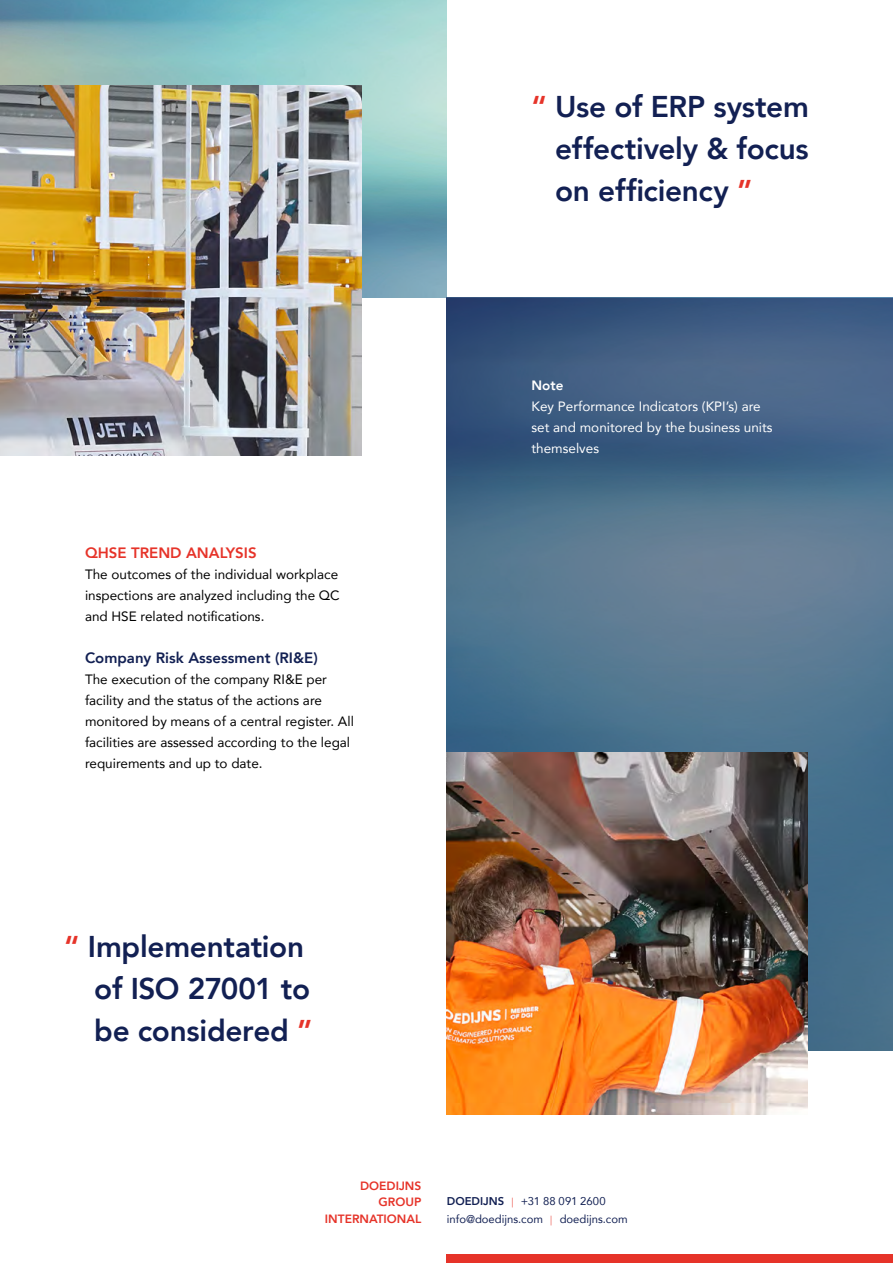
<style>
.page{position:relative;width:893px;height:1263px;background:#fff}
.page>*{position:absolute;margin:0;border:0;box-sizing:border-box;transform-origin:0 0}
.t1{font:800 30px/42px "Avenir";letter-spacing:-.01em;color:#122053;text-align:justify}
.t2{font:800 15px "Avenir";color:#122053}
.t3{font:800 15px "Avenir";color:#e63329}
.t4{font:13.5px/21px "Avenir";color:#000;text-align:justify}
.t5{font:13.5px/21px "Avenir";color:#fff}
.t6{font:800 13.5px "Avenir";color:#fff}
.t7{font:800 12px/16.5px "Avenir";color:#e63329;text-align:right}
.t8{font:11.25px/17.5px "Avenir";color:#122053}
.s1{color:#e63329}
.s2{font-weight:800}
.s3{font-weight:300;font-size:9.75px;color:#e63329}
</style>
<div class="page">
<img style="left:0;top:0;width:446px;height:298px">
<svg style="left:446px;top:298px;width:447px;height:752px;background:#4b6c8b"></svg>
<img style="left:0;top:85px;width:361px;height:370px">
<img style="left:446px;top:753px;width:362px;height:361px">
<div style="left:446px;top:1254px;width:447px;height:9px;background:#e63329"></div>
<h1 class="t1" style="left:555px;top:86px;width:255px;text-indent:-24px"><span class="s1">“</span> Use of ERP system effectively &amp; focus on efficiency <span class="s1">”</span></h1>
<p class="t3" style="left:85px;top:541px;width:173px">QHSE TREND ANALYSIS</p>
<p class="t4" style="left:85px;top:563px;width:256px">The outcomes of the individual workplace inspections are analyzed including the QC and HSE related notifications.</p>
<p class="t2" style="left:85px;top:646px;width:234px">Company Risk Assessment (RI&amp;E)</p>
<p class="t4" style="left:85px;top:668px;width:270px;text-align:left">The execution of the company RI&amp;E per facility and the status of the actions are monitored by means of a central register. All facilities are assessed according to the legal requirements and up to date.</p>
<p class="t6" style="left:531px;top:375px;width:33px">Note</p>
<p class="t5" style="left:531px;top:395px;width:243px">Key Performance Indicators (KPI’s) are set and monitored by the business units themselves</p>
<h1 class="t1" style="left:94px;top:926px;width:220px;text-align:left;text-indent:-30px"><span class="s1">“</span> Implementation of ISO 27001 to be considered <span class="s1">”</span></h1>
<p class="t7" style="left:325px;top:1177px;width:98px">DOEDIJNS<br>GROUP<br>INTERNATIONAL</p>
<p class="t8" style="left:447px;top:1192px;width:182px"><span class="s2">DOEDIJNS</span> <span class="s3">|</span> +31 88 091 2600 info@doedijns.com <span class="s3">|</span> doedijns.com</p>
</div>
